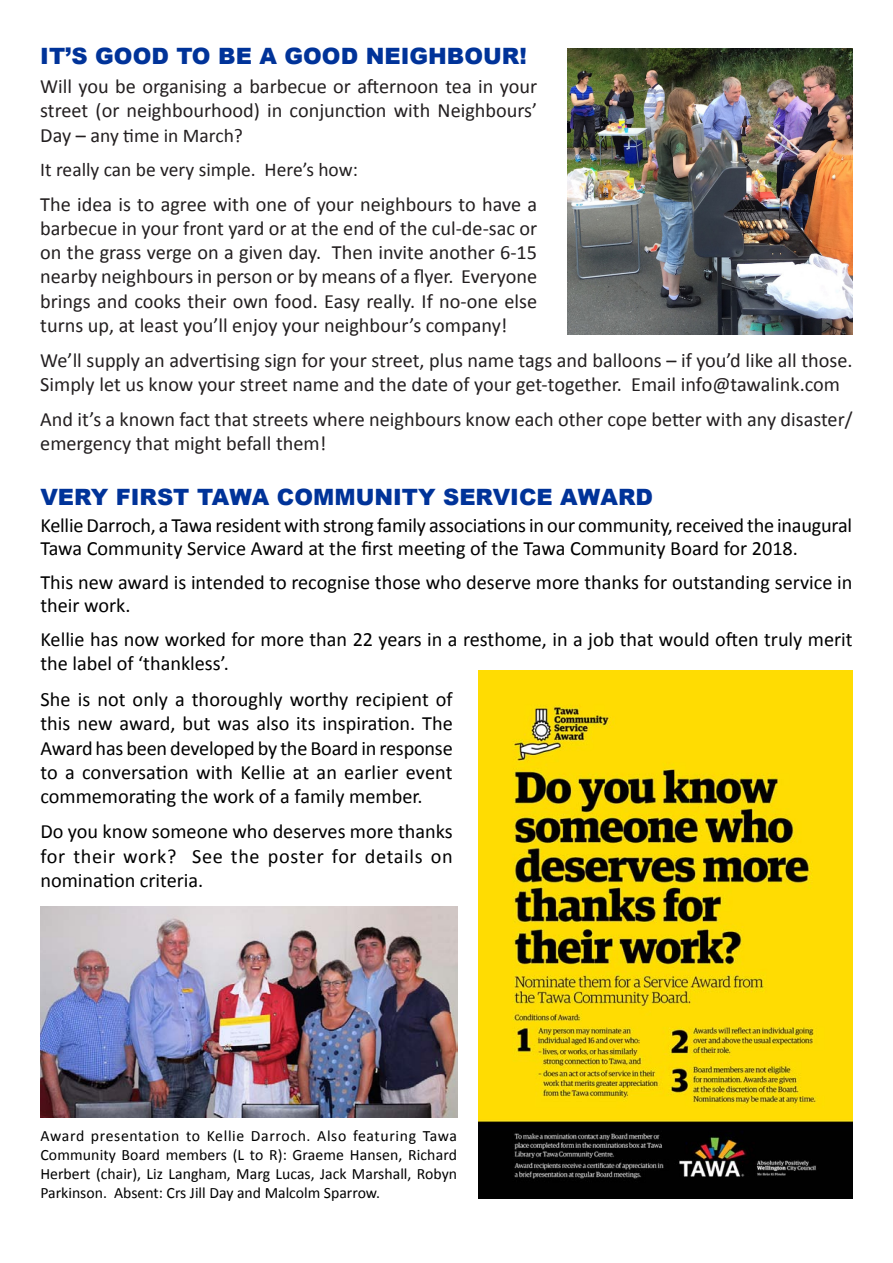
<style>
.page{position:relative;width:893px;height:1263px;background:#fff}
.page>*{position:absolute;margin:0;border:0;box-sizing:border-box;transform-origin:0 0}
.t1{font:900 22.5px "Arial";color:#039}
.t2{font:20.25px/24.3px "Calibri";color:#231f20}
.t3{font:20.25px/24.3px "Calibri";color:#000}
.t4{font:19.5px "Calibri";color:#231f20}
.t5{font:15.75px/18.9px "Calibri";color:#000;text-align:justify}
.s1{font-size:20.25px}
</style>
<div class="page">
<img style="left:567px;top:48px;width:285px;height:287px">
<img style="left:479px;top:670px;width:374px;height:529px">
<img style="left:40px;top:906px;width:417px;height:212px">
<p class="t1" style="left:40px;top:40px;width:488px">IT’S GOOD TO BE A GOOD NEIGHBOUR!</p>
<p class="t2" style="left:40px;top:73px;width:498px">Will you be organising a barbecue or afternoon tea in your street (or neighbourhood) in conjunction with Neighbours’</p>
<p class="t4" style="left:40px;top:123px;width:204px"><span class="s1">Day – a</span>ny time in March?</p>
<p class="t4" style="left:40px;top:157px;width:319px">It really can be very simple. Here’s how:</p>
<p class="t2" style="left:40px;top:191px;width:498px;text-align:justify">The idea is to agree with one of your neighbours to have a barbecue in your front yard or at the end of the cul-de-sac or on the grass verge on a given day. Then invite another 6-15 nearby neighbours in person or by means of a flyer. Everyone brings and cooks their own food. Easy really. If no-one else turns up, at least you’ll enjoy your neighbour’s company!</p>
<p class="t2" style="left:40px;top:347px;width:814px">We’ll supply an advertising sign for your street, plus name tags and balloons – if you’d like all those.<br>Simply let us know your street name and the date of your get-together. Email info@tawalink.com</p>
<p class="t2" style="left:40px;top:406px;width:814px">And it’s a known fact that streets where neighbours know each other cope better with any disaster/ emergency that might befall them!</p>
<p class="t1" style="left:40px;top:481px;width:614px">VERY FIRST TAWA COMMUNITY SERVICE AWARD</p>
<p class="t3" style="left:40px;top:513px;width:813px;line-height:23.2px">Kellie Darroch, a Tawa resident with strong family associations in our community, received the inaugural<br>Tawa Community Service Award at the first meeting of the Tawa Community Board for 2018.</p>
<p class="t3" style="left:40px;top:570px;width:814px;line-height:23.2px">This new award is intended to recognise those who deserve more thanks for outstanding service in their work.</p>
<p class="t3" style="left:40px;top:627px;width:814px;line-height:23.2px">Kellie has now worked for more than 22 years in a resthome, in a job that would often truly merit the label of ‘thankless’.</p>
<p class="t3" style="left:40px;top:686px;width:414px;text-align:justify">She is not only a thoroughly worthy recipient of this new award, but was also its inspiration. The Award has been developed by the Board in response to a conversation with Kellie at an earlier event commemorating the work of a family member.</p>
<p class="t3" style="left:40px;top:818px;width:414px;text-align:justify">Do you know someone who deserves more thanks for their work? See the poster for details on nomination criteria.</p>
<p class="t5" style="left:40px;top:1126px;width:418px">Award presentation to Kellie Darroch. Also featuring Tawa Community Board members (L to R): Graeme Hansen, Richard Herbert (chair), Liz Langham, Marg Lucas, Jack Marshall, Robyn Parkinson. Absent: Crs Jill Day and Malcolm Sparrow.</p>
</div>
